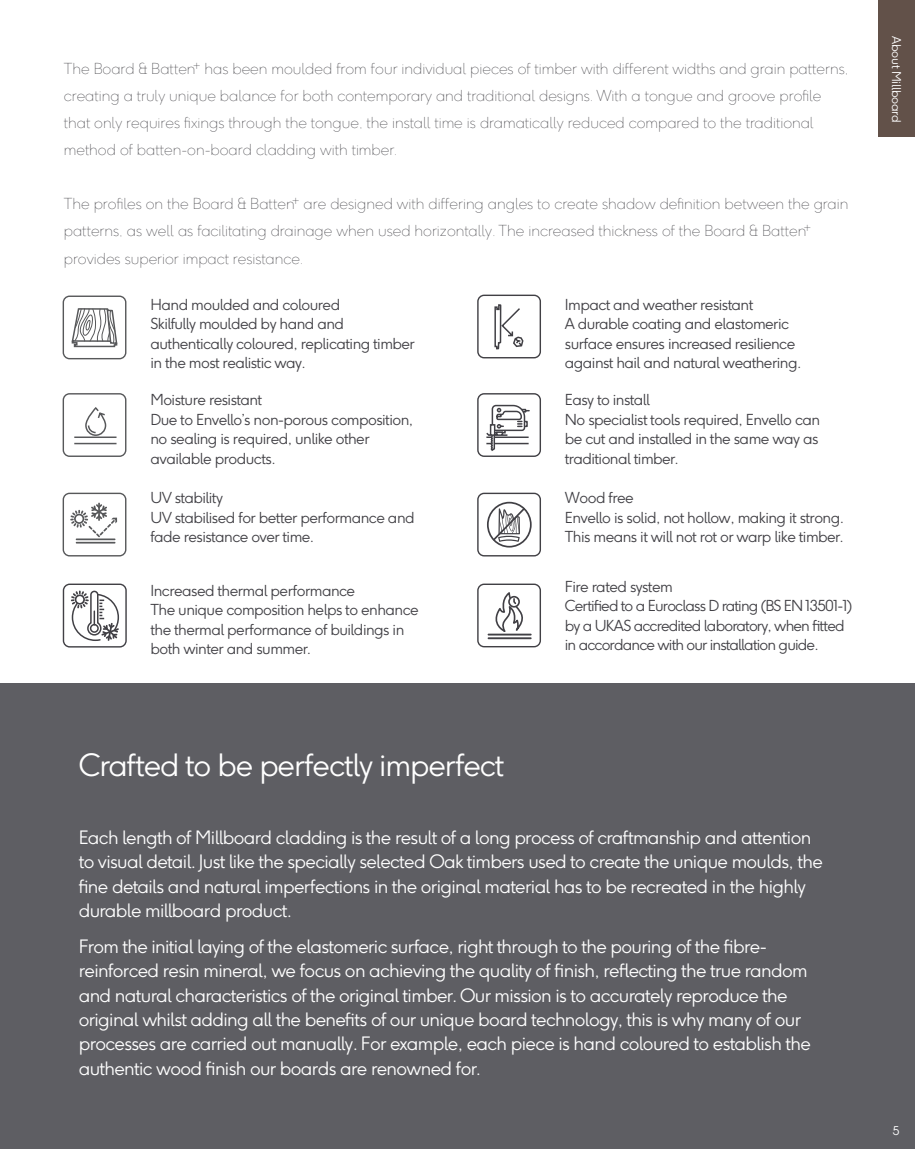
<style>
.page{position:relative;width:915px;height:1149px;background:#fff}
.page>*{position:absolute;margin:0;border:0;box-sizing:border-box;transform-origin:0 0}
.t1{font:300 30.45px "F37 Ginger";letter-spacing:-.035em;color:#fff}
.t2{font:300 18.3px/24.3px "F37 Ginger";letter-spacing:-.035em;color:#fff}
.t3{font:300 15px/19.5px "F37 Ginger";letter-spacing:-.035em;color:#414045}
.t4{font:100 15px/27px "F37 Ginger";color:#414045}
.t5{font:300 15px/19.5px "F37 Ginger";letter-spacing:-.055em;color:#414045}
.t6{font:300 12px "F37 Ginger";letter-spacing:-.025em;color:#fff}
</style>
<div class="page">
<div style="left:0;top:683px;width:914px;height:413px;background:#5e5e63"></div>
<div style="left:192px;top:683px;width:578px;height:413px;background:#5e5e63"></div>
<div style="left:770px;top:993px;width:144px;height:155px;background:#5e5e63"></div>
<div style="left:0;top:1096px;width:770px;height:52px;background:#5e5e63"></div>
<div style="left:878px;top:0;width:36px;height:137px;background:#625149"></div>
<svg style="left:63px;top:295px;width:63px;height:64px"></svg>
<svg style="left:477px;top:294px;width:64px;height:64px"></svg>
<svg style="left:63px;top:393px;width:63px;height:64px"></svg>
<svg style="left:477px;top:393px;width:64px;height:64px"></svg>
<svg style="left:63px;top:492px;width:63px;height:64px"></svg>
<hr style="left:76px;top:538px;width:39px;height:2px;background:#57585a">
<hr style="left:76px;top:541px;width:39px;height:2px;background:#57585a">
<svg style="left:477px;top:492px;width:64px;height:64px"></svg>
<svg style="left:477px;top:583px;width:64px;height:65px"></svg>
<svg style="left:63px;top:583px;width:64px;height:64px"></svg>
<p class="t4" style="left:64px;top:55px;width:785px">The Board &amp; Batten<sup>+</sup> has been moulded from four individual pieces of timber with different widths and grain patterns, creating a truly unique balance for both contemporary and traditional designs. With a tongue and groove profile that only requires fixings through the tongue, the install time is dramatically reduced compared to the traditional method of batten-on-board cladding with timber.</p>
<p class="t4" style="left:64px;top:190px;width:785px">The profiles on the Board &amp; Batten<sup>+</sup> are designed with differing angles to create shadow definition between the grain patterns, as well as facilitating drainage when used horizontally. The increased thickness of the Board &amp; Batten<sup>+ </sup>provides superior impact resistance.</p>
<p class="t3" style="left:150px;top:294px;width:266px">Hand moulded and coloured<br>Skilfully moulded by hand and authentically coloured, replicating timber in the most realistic way.</p>
<p class="t3" style="left:150px;top:390px;width:264px">Moisture resistant<br>Due to Envello’s non-porous composition, no sealing is required, unlike other available products.</p>
<p class="t3" style="left:150px;top:488px;width:265px">UV stability<br>UV stabilised for better performance and fade resistance over time.</p>
<p class="t3" style="left:564px;top:294px;width:238px">Impact and weather resistant<br>A durable coating and elastomeric surface ensures increased resilience against hail and natural weathering.</p>
<p class="t3" style="left:564px;top:390px;width:257px">Easy to install<br>No specialist tools required, Envello can be cut and installed in the same way as traditional timber.</p>
<p class="t3" style="left:564px;top:488px;width:281px">Wood free<br>Envello is solid, not hollow, making it strong.<br>This means it will not rot or warp like timber.</p>
<p class="t3" style="left:150px;top:580px;width:269px">Increased thermal performance<br>The unique composition helps to enhance the thermal performance of buildings in both winter and summer.</p>
<p class="t5" style="left:564px;top:576px;width:289px">Fire rated system<br>Certified to a Euroclass D rating (BS EN 13501-1) by a UKAS accredited laboratory, when fitted in accordance with our installation guide.</p>
<h1 class="t1" style="left:79px;top:746px;width:427px">Crafted to be perfectly imperfect</h1>
<p class="t2" style="left:79px;top:824px;width:745px">Each length of Millboard cladding is the result of a long process of craftmanship and attention to visual detail. Just like the specially selected Oak timbers used to create the unique moulds, the fine details and natural imperfections in the original material has to be recreated in the highly durable millboard product.</p>
<p class="t2" style="left:79px;top:933px;width:733px">From the initial laying of the elastomeric surface, right through to the pouring of the fibre&shy;reinforced resin mineral, we focus on achieving the quality of finish, reflecting the true random and natural characteristics of the original timber. Our mission is to accurately reproduce the original whilst adding all the benefits of our unique board technology, this is why many of our processes are carried out manually. For example, each piece is hand coloured to establish the authentic wood finish our boards are renowned for.</p>
<p class="t6" style="left:903px;top:36px;width:88px;rotate:90deg">About Millboard</p>
<p class="t6" style="left:892px;top:1122px;width:9px">5</p>
</div>
